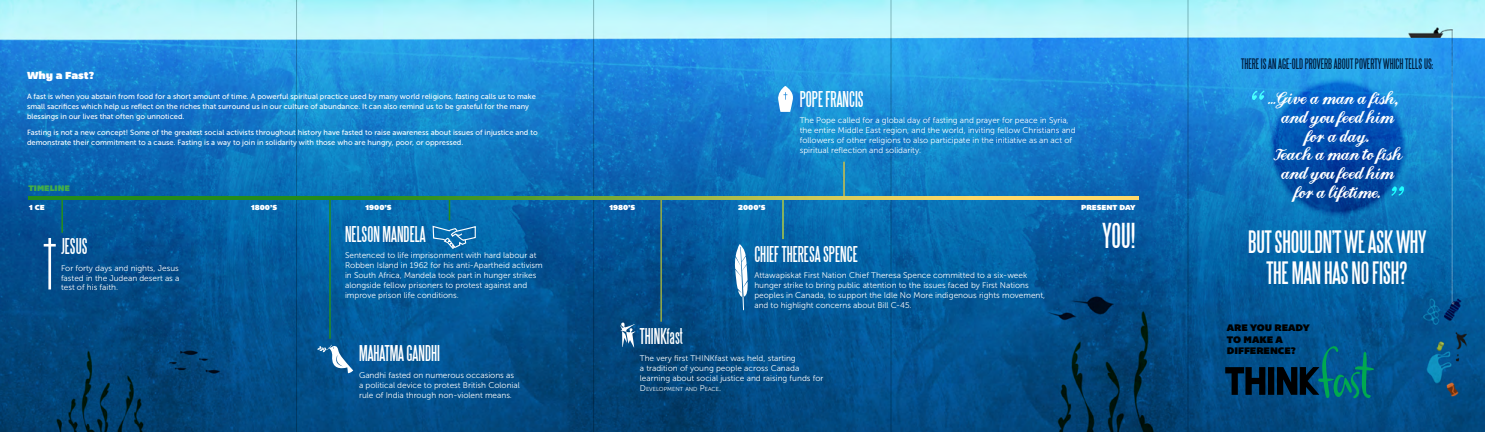
<style>
.page{position:relative;width:1485px;height:432px;background:#fff}
.page>*{position:absolute;margin:0;border:0;box-sizing:border-box;transform-origin:0 0}
.t1{font:28.42px "Steelfish";color:#fff}
.t2{font:25.5px/30.6px "Steelfish";letter-spacing:-.01em;color:#fff;text-align:center}
.t3{font:18.67px "Landliebe";color:#fff}
.Body_Inside_01{font:18px "Steelfish";color:#fff}
.t4{font:15.3px "Landliebe";color:#fff}
.t5{font:12px "Steelfish";color:#001e3e}
.t6{font:10.5px "Bemio";color:#fff}
.t7{font:9.75px/11.2px "Bemio";color:#000}
.Body_Inside_01-2{font:8.25px/9.9px "Museo Sans 300";color:#fff}
.Body_Inside_01-3{font:8.25px "Bemio";color:#41ad49}
.Body_Inside_01-4{font:7.5px/9.8px "Museo Sans 500";color:#fff}
.t8{font:7.5px "Bemio";color:#fff}
.Body_Inside_01-5{font:5.78px "Museo Sans 300";color:#fff}
.s1{font-size:8.25px}
</style>
<div class="page">
<img style="left:0;top:0;width:1485px;height:432px">
<hr style="left:593px;top:0;width:1px;height:432px;background:#597b7c">
<hr style="left:891px;top:0;width:1px;height:432px;background:#597b7c">
<hr style="left:296px;top:0;width:1px;height:432px;background:#597b7c">
<hr style="left:1188px;top:0;width:1px;height:432px;background:#597b7c">
<svg style="left:1252px;top:91px;width:12px;height:9px"></svg>
<svg style="left:1392px;top:186px;width:12px;height:10px"></svg>
<hr style="left:61px;top:198px;width:2px;height:35px;background:#268c1b">
<hr style="left:329px;top:200px;width:2px;height:139px;background:#268c1b">
<hr style="left:660px;top:198px;width:2px;height:124px;background:#97ac43">
<hr style="left:782px;top:199px;width:2px;height:40px;background:#aec945">
<hr style="left:843px;top:162px;width:2px;height:35px;background:#cdc048">
<img style="left:28px;top:196px;width:1111px;height:4px">
<svg style="left:44px;top:238px;width:12px;height:51px"></svg>
<svg style="left:620px;top:323px;width:15px;height:24px"></svg>
<svg style="left:735px;top:244px;width:13px;height:66px"></svg>
<svg style="left:778px;top:86px;width:16px;height:26px"></svg>
<svg style="left:317px;top:345px;width:36px;height:28px"></svg>
<svg style="left:432px;top:198px;width:44px;height:57px;background:#1977ad"></svg>
<svg style="left:1225px;top:367px;width:40px;height:28px"></svg>
<div style="left:1268px;top:367px;width:6px;height:28px;background:#000"></div>
<svg style="left:1277px;top:346px;width:97px;height:52px;background:#015171"></svg>
<p class="t6" style="left:27px;top:67px;width:69px">Why a Fast?</p>
<p class="Body_Inside_01-4" style="left:27px;top:92px;width:510px">A fast is when you abstain from food for a short amount of time. A powerful spiritual practice used by many world religions, fasting calls us to make small sacrifices which help us reflect on the riches that surround us in our culture of abundance. It can also remind us to be grateful for the many blessings in our lives that often go unnoticed.</p>
<p class="Body_Inside_01-4" style="left:27px;top:128px;width:512px">Fasting is not a new concept! Some of the greatest social activists throughout history have fasted to raise awareness about issues of injustice and to demonstrate their commitment to a cause. Fasting is a way to join in solidarity with those who are hungry, poor, or oppressed.</p>
<p class="Body_Inside_01-3" style="left:28px;top:182px;width:43px">TIMELINE</p>
<p class="Body_Inside_01" style="left:800px;top:88px;width:66px">POPE FRANCIS</p>
<p class="Body_Inside_01-2" style="left:800px;top:116px;width:277px">The Pope called for a global day of fasting and prayer for peace in Syria, the entire Middle East region, and the world, inviting fellow Christians and followers of other religions to also participate in the initiative as an act of spiritual reflection and solidarity.</p>
<p class="t8" style="left:29px;top:201px;width:17px">1 CE</p>
<p class="t8" style="left:251px;top:201px;width:28px">1800’S</p>
<p class="t8" style="left:366px;top:201px;width:28px">1900’S</p>
<p class="t8" style="left:609px;top:201px;width:27px">1980’S</p>
<p class="t8" style="left:738px;top:201px;width:29px">2000’S</p>
<p class="t8" style="left:1081px;top:201px;width:56px">PRESENT DAY</p>
<p class="Body_Inside_01" style="left:61px;top:236px;width:28px">JESUS</p>
<p class="Body_Inside_01-2" style="left:61px;top:263px;width:120px;text-align:justify">For forty days and nights, Jesus fasted in the Judean desert as a test of his faith.</p>
<p class="Body_Inside_01" style="left:345px;top:223px;width:82px">NELSON MANDELA</p>
<p class="Body_Inside_01-2" style="left:345px;top:250px;width:199px">Sentenced to life imprisonment with hard labour at Robben Island in 1962 for his anti-Apartheid activism in South Africa, Mandela took part in hunger strikes alongside fellow prisoners to protest against and improve prison life conditions.</p>
<p class="Body_Inside_01" style="left:359px;top:343px;width:82px">MAHATMA GANDHI</p>
<p class="Body_Inside_01-2" style="left:359px;top:370px;width:162px">Gandhi fasted on numerous occasions as a political device to protest British Colonial rule of India through non-violent means.</p>
<p class="Body_Inside_01" style="left:754px;top:243px;width:105px">CHIEF THERESA SPENCE</p>
<p class="Body_Inside_01-2" style="left:754px;top:271px;width:292px">Attawapiskat First Nation Chief Theresa Spence committed to a six-week hunger strike to bring public attention to the issues faced by First Nations peoples in Canada, to support the Idle No More indigenous rights movement, and to highlight concerns about Bill C-45.</p>
<p class="Body_Inside_01" style="left:640px;top:326px;width:45px">THINKfast</p>
<p class="Body_Inside_01-2" style="left:640px;top:353px;width:185px">The very first THINKfast was held, starting<br>a tradition of young people across Canada learning about social justice and raising funds for</p>
<p class="Body_Inside_01-5" style="left:640px;top:386px;width:83px"><span class="s1">D</span>EVELOPMENT AND <span class="s1">P</span>EACE<span class="s1">.</span></p>
<p class="t1" style="left:1102px;top:219px;width:35px">YOU!</p>
<p class="t5" style="left:1241px;top:57px;width:194px">THERE IS AN AGE-OLD PROVERB ABOUT POVERTY WHICH TELLS US:</p>
<p class="t3" style="left:1277px;top:90px;width:123px">Give a man a fish,</p>
<p class="t3" style="left:1281px;top:109px;width:114px">and you feed him</p>
<p class="t3" style="left:1305px;top:128px;width:66px">for a day.</p>
<p class="t3" style="left:1273px;top:147px;width:130px">Teach a man to fish</p>
<p class="t3" style="left:1281px;top:165px;width:114px">and you feed him</p>
<p class="t3" style="left:1294px;top:184px;width:88px">for a lifetime.</p>
<p class="t4" style="left:1268px;top:92px;width:10px">...</p>
<p class="t2" style="left:1248px;top:227px;width:180px">BUT SHOULDN’T WE ASK WHY<br>THE MAN HAS NO FISH?</p>
<p class="t7" style="left:1227px;top:322px;width:84px">ARE YOU READY<br>TO MAKE A<br>DIFFERENCE?</p>
</div>
